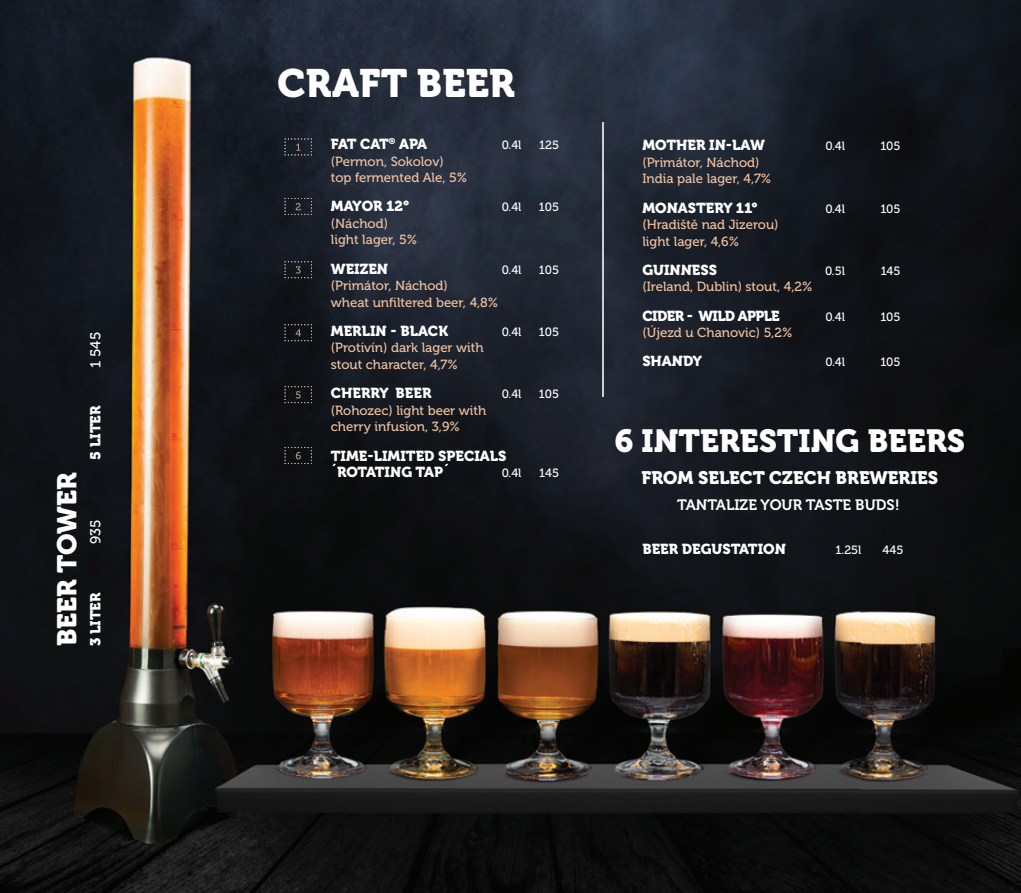
<style>
.page{position:relative;width:1021px;height:893px;background:#fff}
.page>*{position:absolute;margin:0;border:0;box-sizing:border-box;transform-origin:0 0}
.t1{font:39.3px "Museo 900";color:#fff}
.t2{font:31.8px "Museo 900";color:#fff}
.t3{font:27px "Museo 900";color:#fff}
.t4{font:18px "Museo 900";color:#fff}
.t5{font:15px "Museo 700";color:#fff}
.t6{font:14.4px/16.5px "Museo 900";color:#fff}
.t7{font:14.4px "Museo 900";letter-spacing:-.04em;color:#fff}
.t8{font:14.4px "Museo 900";letter-spacing:-.05em;color:#fff}
.t9{font:14.4px "Museo 500";color:#fff}
.t10{font:13.2px/16.5px "Museo 500";color:#f0c2a2}
.t11{font:12px "Museo 500";color:#fff}
</style>
<div class="page">
<img style="left:0;top:0;width:1020px;height:893px">
<img style="left:284px;top:138px;width:28px;height:17px">
<img style="left:284px;top:198px;width:28px;height:17px">
<img style="left:284px;top:261px;width:28px;height:17px">
<img style="left:284px;top:324px;width:28px;height:17px">
<img style="left:284px;top:386px;width:28px;height:17px">
<img style="left:284px;top:447px;width:28px;height:17px">
<img style="left:602px;top:123px;width:1px;height:273px">
<p class="t9" style="left:88px;top:368px;width:38px;rotate:-90deg">1 545</p>
<h3 class="t3" style="left:52px;top:646px;width:176px;rotate:-90deg">BEER TOWER</h3>
<p class="t6" style="left:87px;top:460px;width:56px;rotate:-90deg">5 LITER</p>
<p class="t9" style="left:88px;top:544px;width:26px;rotate:-90deg">935</p>
<p class="t6" style="left:87px;top:646px;width:55px;rotate:-90deg">3 LITER</p>
<h1 class="t1" style="left:277px;top:61px;width:239px">CRAFT BEER</h1>
<p class="t8" style="left:331px;top:136px;width:98px">FAT CAT<sup>®</sup> APA</p>
<p class="t11" style="left:502px;top:138px;width:21px">0.4l</p>
<p class="t11" style="left:539px;top:138px;width:21px">125</p>
<p class="t10" style="left:331px;top:153px;width:138px">(Permon, Sokolov) top fermented Ale, 5%</p>
<p class="t6" style="left:331px;top:198px;width:80px">MAYOR 12°</p>
<p class="t11" style="left:502px;top:201px;width:21px">0.4l</p>
<p class="t11" style="left:539px;top:201px;width:22px">105</p>
<p class="t10" style="left:331px;top:215px;width:88px">(Náchod) light lager, 5%</p>
<p class="t6" style="left:331px;top:261px;width:59px">WEIZEN</p>
<p class="t11" style="left:502px;top:263px;width:21px">0.4l</p>
<p class="t11" style="left:539px;top:263px;width:22px">105</p>
<p class="t10" style="left:331px;top:278px;width:169px">(Primátor, Náchod)<br>wheat unfiltered beer, 4,8%</p>
<p class="t6" style="left:331px;top:323px;width:119px">MERLIN - BLACK</p>
<p class="t11" style="left:502px;top:325px;width:21px">0.4l</p>
<p class="t11" style="left:539px;top:325px;width:22px">105</p>
<p class="t10" style="left:331px;top:340px;width:154px">(Protivín) dark lager with stout character, 4,7%</p>
<p class="t6" style="left:331px;top:385px;width:102px">CHERRY BEER</p>
<p class="t11" style="left:502px;top:388px;width:21px">0.4l</p>
<p class="t11" style="left:539px;top:388px;width:22px">105</p>
<p class="t10" style="left:331px;top:402px;width:157px">(Rohozec) light beer with cherry infusion, 3,9%</p>
<p class="t6" style="left:331px;top:447px;width:177px">TIME-LIMITED SPECIALS ´ROTATING TAP´</p>
<p class="t11" style="left:502px;top:466px;width:21px">0.4l</p>
<p class="t11" style="left:539px;top:466px;width:21px">145</p>
<p class="t6" style="left:642px;top:137px;width:124px">MOTHER IN-LAW</p>
<p class="t11" style="left:825px;top:140px;width:21px">0.4l</p>
<p class="t11" style="left:880px;top:140px;width:22px">105</p>
<p class="t10" style="left:642px;top:154px;width:130px">(Primátor, Náchod)<br>India pale lager, 4,7%</p>
<p class="t6" style="left:642px;top:199px;width:117px">MONASTERY 11°</p>
<p class="t11" style="left:825px;top:202px;width:21px">0.4l</p>
<p class="t11" style="left:880px;top:202px;width:22px">105</p>
<p class="t10" style="left:642px;top:216px;width:138px">(Hradiště nad Jizerou) light lager, 4,6%</p>
<p class="t6" style="left:642px;top:262px;width:76px">GUINNESS</p>
<p class="t11" style="left:825px;top:264px;width:21px">0.5l</p>
<p class="t11" style="left:880px;top:264px;width:21px">145</p>
<p class="t10" style="left:642px;top:279px;width:171px">(Ireland, Dublin) stout, 4,2%</p>
<p class="t7" style="left:642px;top:307px;width:139px">CIDER - WILD APPLE</p>
<p class="t11" style="left:825px;top:310px;width:21px">0.4l</p>
<p class="t11" style="left:880px;top:310px;width:22px">105</p>
<p class="t10" style="left:642px;top:324px;width:151px">(Újezd u Chanovic) 5,2%</p>
<p class="t6" style="left:642px;top:353px;width:61px">SHANDY</p>
<p class="t11" style="left:825px;top:356px;width:21px">0.4l</p>
<p class="t11" style="left:880px;top:356px;width:22px">105</p>
<h2 class="t2" style="left:614px;top:423px;width:352px">6 INTERESTING BEERS</h2>
<h3 class="t4" style="left:641px;top:467px;width:298px">FROM SELECT CZECH BREWERIES</h3>
<p class="t5" style="left:677px;top:496px;width:224px">TANTALIZE YOUR TASTE BUDS!</p>
<p class="t6" style="left:642px;top:541px;width:145px">BEER DEGUSTATION</p>
<p class="t11" style="left:835px;top:543px;width:28px">1.25l</p>
<p class="t11" style="left:882px;top:543px;width:23px">445</p>
</div>
